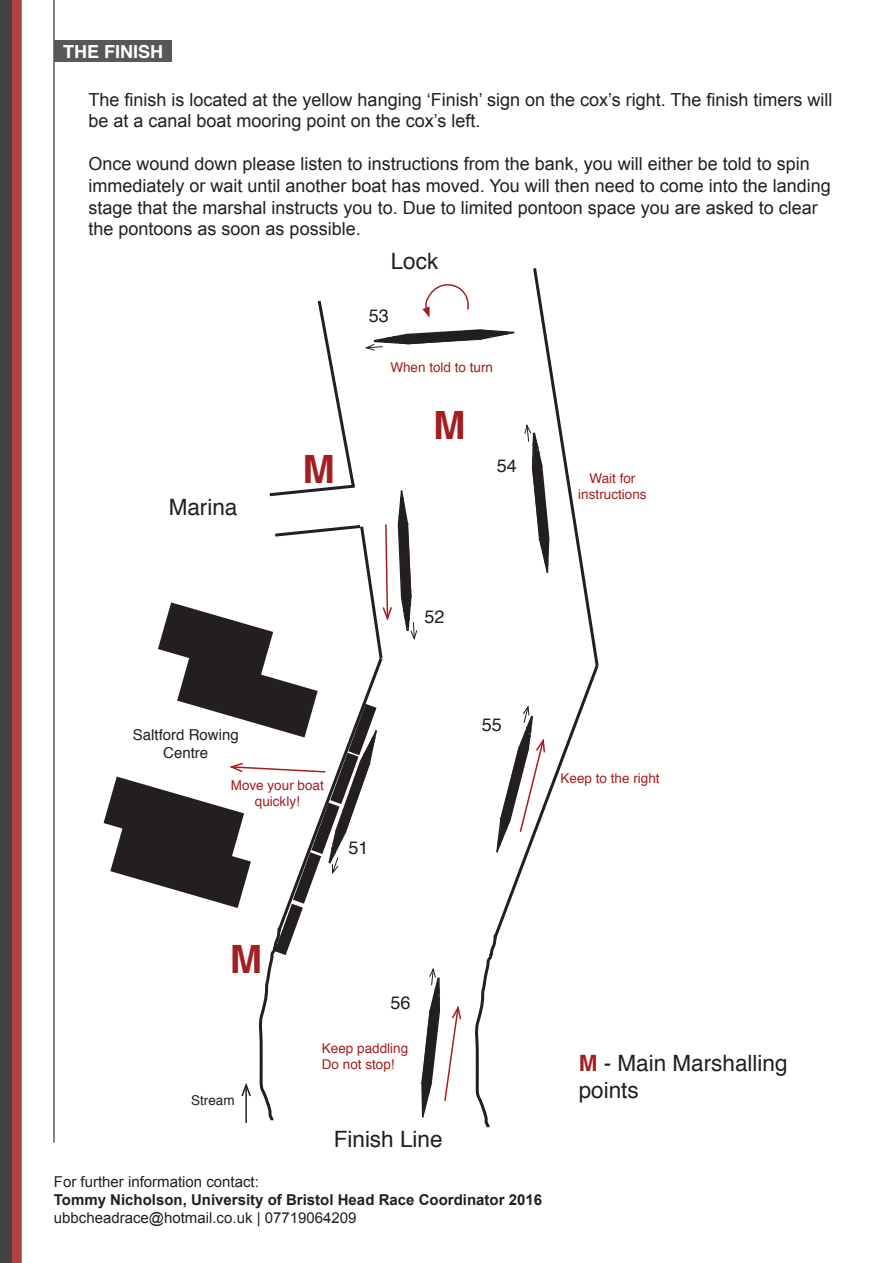
<style>
.page{position:relative;width:893px;height:1263px;background:#fff}
.page>*{position:absolute;margin:0;border:0;box-sizing:border-box;transform-origin:0 0}
.t1{font:700 39px "Helvetica";color:#a31e21}
.t2{font:22.5px/27px "Helvetica";color:#231f20}
.t3{font:18px/21.6px "Arial";color:#231f20}
.t4{font:18px "Helvetica";color:#231f20}
.t5{font:700 18px "Helvetica";color:#fff}
.t6{font:15px "Arial";color:#231f20}
.t7{font:700 15px "Arial";color:#231f20}
.t8{font:15px "Helvetica";color:#231f20}
.t9{font:13.5px/16.2px "Helvetica";color:#a31e21;text-align:center}
.t10{font:13.5px "Helvetica";color:#231f20}
.s1{font-weight:700;color:#a31e21}
</style>
<div class="page">
<hr style="left:53px;top:0;width:2px;height:1142px;background:#57585a">
<div style="left:0;top:0;width:12px;height:1263px;background:#444142"></div>
<div style="left:11px;top:0;width:11px;height:1263px;background:#b14042"></div>
<div style="left:54px;top:41px;width:118px;height:21px;background:#57585a"></div>
<svg style="left:21px;top:733px;width:34px;height:530px"></svg>
<svg style="left:103px;top:268px;width:496px;height:860px"></svg>
<p class="t5" style="left:63px;top:37px;width:102px">THE FINISH</p>
<p class="t3" style="left:88px;top:89px;width:746px">The finish is located at the yellow hanging ‘Finish’ sign on the cox’s right. The finish timers will be at a canal boat mooring point on the cox’s left.</p>
<p class="t3" style="left:88px;top:153px;width:744px">Once wound down please listen to instructions from the bank, you will either be told to spin immediately or wait until another boat has moved. You will then need to come into the landing stage that the marshal instructs you to. Due to limited pontoon space you are asked to clear the pontoons as soon as possible.</p>
<p class="t2" style="left:391px;top:248px;width:49px">Lock</p>
<p class="t4" style="left:369px;top:302px;width:22px">53</p>
<p class="t2" style="left:169px;top:494px;width:70px">Marina</p>
<p class="t1" style="left:302px;top:437px;width:34px">M</p>
<p class="t9" style="left:390px;top:360px;width:104px">When told to turn</p>
<p class="t1" style="left:433px;top:393px;width:34px">M</p>
<p class="t4" style="left:497px;top:452px;width:22px">54</p>
<p class="t9" style="left:578px;top:470px;width:70px">Wait for instructions</p>
<p class="t4" style="left:424px;top:603px;width:22px">52</p>
<p class="t8" style="left:133px;top:723px;width:107px">Saltford Rowing</p>
<p class="t8" style="left:163px;top:741px;width:47px">Centre</p>
<p class="t9" style="left:231px;top:778px;width:95px">Move your boat</p>
<p class="t9" style="left:255px;top:794px;width:47px">quickly!</p>
<p class="t4" style="left:348px;top:834px;width:22px">51</p>
<p class="t4" style="left:482px;top:711px;width:22px">55</p>
<p class="t9" style="left:561px;top:770px;width:101px">Keep to the right</p>
<p class="t1" style="left:230px;top:928px;width:34px">M</p>
<p class="t10" style="left:191px;top:1090px;width:45px">Stream</p>
<p class="t4" style="left:391px;top:989px;width:22px">56</p>
<p class="t9" style="left:322px;top:1041px;width:88px">Keep paddling</p>
<p class="t9" style="left:322px;top:1057px;width:74px">Do not stop!</p>
<p class="t2" style="left:334px;top:1126px;width:110px">Finish Line</p>
<p class="t6" style="left:54px;top:1172px;width:207px">For further information contact:</p>
<p class="t7" style="left:54px;top:1190px;width:490px">Tommy Nicholson, University of Bristol Head Race Coordinator 2016</p>
<p class="t6" style="left:54px;top:1208px;width:304px">ubbcheadrace@hotmail.co.uk | 07719064209</p>
<p class="t2" style="left:579px;top:1051px;width:210px"><span class="s1">M</span> - Main Marshalling points</p>
</div>
